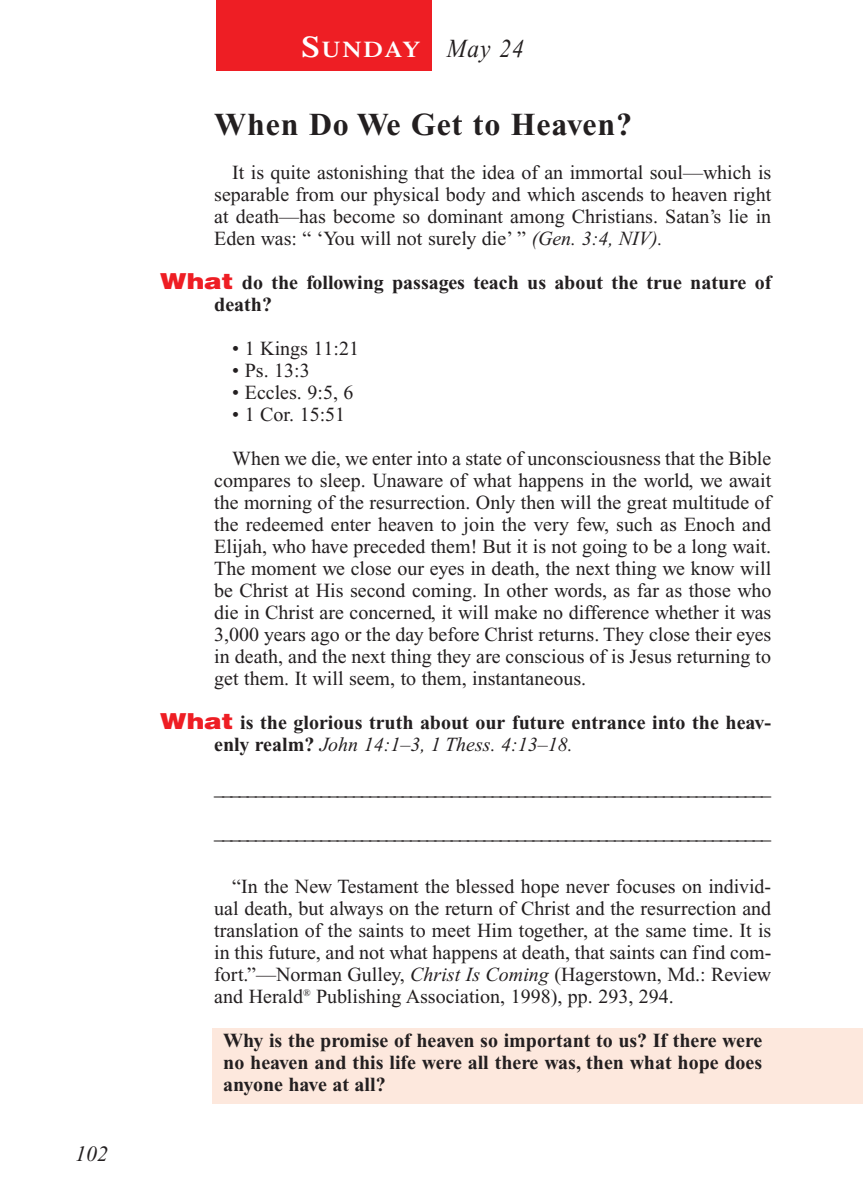
<style>
.page{position:relative;width:864px;height:1188px;background:#fff}
.page>*{position:absolute;margin:0;border:0;box-sizing:border-box;transform-origin:0 0}
.t1{font:700 32px "Times New Roman";letter-spacing:.025em;color:#231f20}
.t2{font:600 22.4px "Times";letter-spacing:.065em;color:#fff;scale:1.1 1}
.t3{font:italic 22px "Times New Roman";color:#231f20}
.t4{font:20px/22px "Times New Roman";color:#231f20;text-align:justify}
.t5{font:700 20px/22px "Times New Roman";color:#231f20}
.s1{font-size:30px}
.s2{font-family:"Times New Roman";font-weight:400;font-style:italic;font-size:26px;color:#231f20}
.s3{font-style:italic}
.s4{font-family:"Helvetica";font-weight:900;font-size:22px;color:#ee1e24}
.s5{font-weight:400;font-style:italic}
</style>
<div class="page">
<div style="left:212px;top:1028px;width:651px;height:75px;background:#fde8dd"></div>
<div style="left:217px;top:0;width:215px;height:71px;background:#ee1e24"></div>
<p class="t3" style="left:75px;top:1146px;width:34px">102</p>
<p class="t2" style="left:302px;top:41px;width:204px"><span class="s1">S</span>UNDAY <span class="s2">May 24</span></p>
<h1 class="t1" style="left:214px;top:114px;width:419px">When Do We Get to Heaven?</h1>
<p class="t4" style="left:214px;top:164px;width:559px;text-indent:18px">It is quite astonishing that the idea of an immortal soul—which is separable from our physical body and which ascends to heaven right at death—has become so dominant among Christians. Satan’s lie in Eden was: “ ‘You will not surely die’ ” <span class="s3">(Gen. 3:4, NIV).</span></p>
<p class="t5" style="left:214px;top:274px;width:559px;text-indent:-54px"><span class="s4">What</span> do the following passages teach us about the true nature of death?</p>
<p class="t4" style="left:232px;top:340px;width:128px">• 1 Kings 11:21</p>
<p class="t4" style="left:232px;top:362px;width:79px">• Ps. 13:3</p>
<p class="t4" style="left:232px;top:384px;width:123px">• Eccles. 9:5, 6</p>
<p class="t4" style="left:232px;top:406px;width:114px">• 1 Cor. 15:51</p>
<p class="t4" style="left:214px;top:450px;width:559px;text-indent:18px">When we die, we enter into a state of unconsciousness that the Bible compares to sleep. Unaware of what happens in the world, we await the morning of the resurrection. Only then will the great multitude of the redeemed enter heaven to join the very few, such as Enoch and Elijah, who have preceded them! But it is not going to be a long wait.<br>The moment we close our eyes in death, the next thing we know will be Christ at His second coming. In other words, as far as those who die in Christ are concerned, it will make no difference whether it was 3,000 years ago or the day before Christ returns. They close their eyes in death, and the next thing they are conscious of is Jesus returning to get them. It will seem, to them, instantaneous.</p>
<p class="t5" style="left:214px;top:714px;width:558px;text-indent:-54px"><span class="s4">What</span> is the glorious truth about our future entrance into the heav&shy;enly realm? <span class="s5">John 14:1–3, 1 Thess. 4:13–18.</span></p>
<p class="t4" style="left:214px;top:780px;width:558px">____________________________________________________________________</p>
<p class="t4" style="left:214px;top:824px;width:558px">____________________________________________________________________</p>
<p class="t4" style="left:214px;top:878px;width:559px;text-indent:18px">“In the New Testament the blessed hope never focuses on individ&shy;ual death, but always on the return of Christ and the resurrection and translation of the saints to meet Him together, at the same time. It is in this future, and not what happens at death, that saints can find com&shy;fort.”—Norman Gulley, <span class="s3">Christ Is Coming</span> (Hagerstown, Md.: Review and Herald<sup>®</sup> Publishing Association, 1998), pp. 293, 294.</p>
<p class="t5" style="left:223px;top:1032px;width:540px;text-align:justify">Why is the promise of heaven so important to us? If there were no heaven and this life were all there was, then what hope does anyone have at all?</p>
</div>
